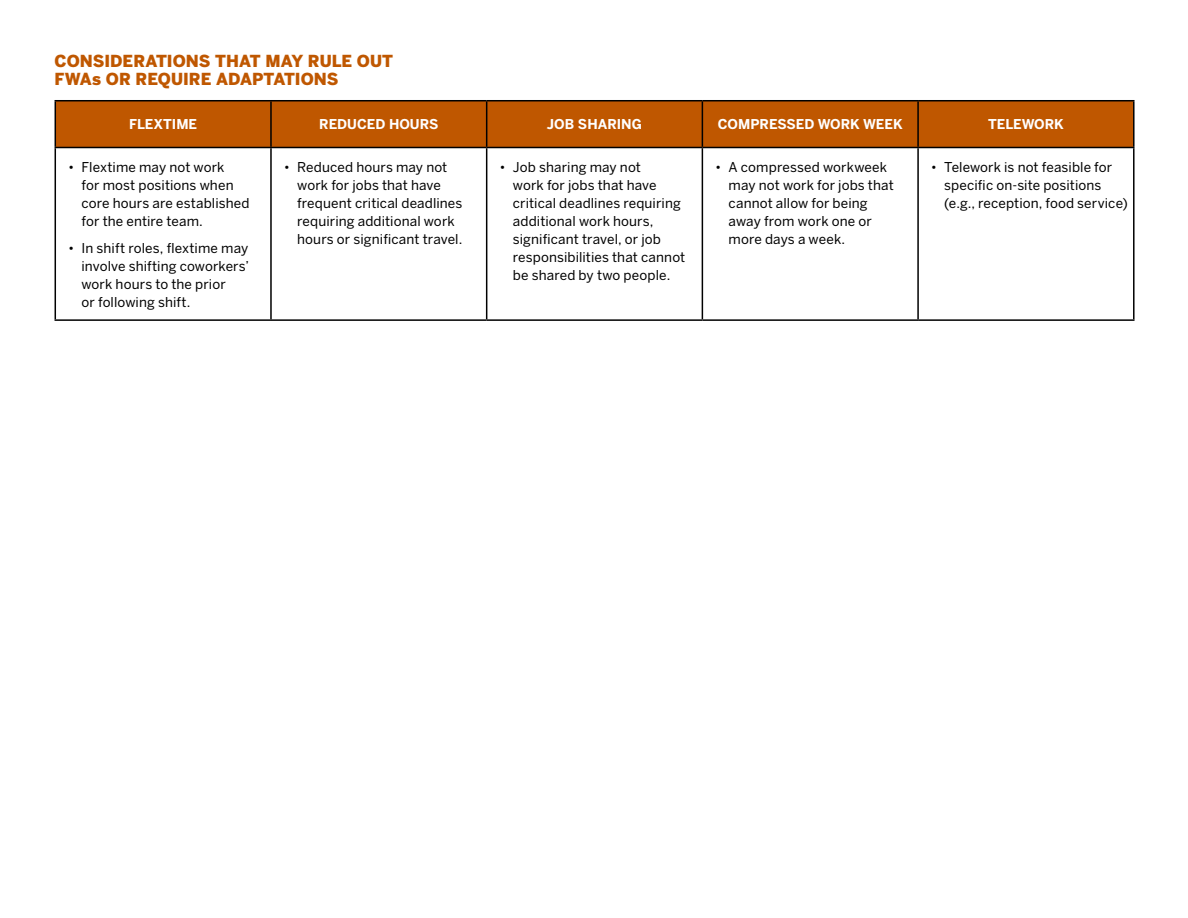
<style>
.page{position:relative;width:1188px;height:918px;background:#fff}
.page>*{position:absolute;margin:0;border:0;box-sizing:border-box;transform-origin:0 0}
.t1{font:900 16.5px/18px "Benton Sans";color:#bf5700}
.t2{font:13.5px/18px "Benton Sans";letter-spacing:.01em;color:#000}
.t3{font:700 13.5px "Benton Sans";color:#fff}
.s1{font-style:inherit}
</style>
<div class="page">
<div style="left:56px;top:101px;width:1077px;height:46px;background:#bf5700"></div>
<hr style="left:55px;top:100px;width:216px;height:1px;background:#000">
<hr style="left:55px;top:101px;width:1px;height:46px;background:#000">
<hr style="left:271px;top:100px;width:216px;height:1px;background:#000">
<hr style="left:270px;top:101px;width:2px;height:46px;background:#000">
<hr style="left:487px;top:100px;width:215px;height:1px;background:#000">
<hr style="left:486px;top:101px;width:1px;height:46px;background:#000">
<hr style="left:702px;top:100px;width:216px;height:1px;background:#000">
<hr style="left:702px;top:101px;width:1px;height:46px;background:#000">
<hr style="left:918px;top:100px;width:217px;height:1px;background:#000">
<hr style="left:917px;top:101px;width:2px;height:46px;background:#000">
<hr style="left:1133px;top:101px;width:2px;height:46px;background:#000">
<hr style="left:55px;top:147px;width:216px;height:1px;background:#000">
<hr style="left:55px;top:148px;width:1px;height:171px;background:#000">
<hr style="left:271px;top:147px;width:216px;height:1px;background:#000">
<hr style="left:270px;top:148px;width:2px;height:171px;background:#000">
<hr style="left:487px;top:147px;width:215px;height:1px;background:#000">
<hr style="left:486px;top:148px;width:1px;height:171px;background:#000">
<hr style="left:702px;top:147px;width:216px;height:1px;background:#000">
<hr style="left:702px;top:148px;width:1px;height:171px;background:#000">
<hr style="left:918px;top:147px;width:217px;height:1px;background:#000">
<hr style="left:917px;top:148px;width:2px;height:171px;background:#000">
<hr style="left:1133px;top:148px;width:2px;height:171px;background:#000">
<hr style="left:55px;top:319px;width:216px;height:2px;background:#000">
<hr style="left:271px;top:319px;width:216px;height:2px;background:#000">
<hr style="left:487px;top:319px;width:215px;height:2px;background:#000">
<hr style="left:702px;top:319px;width:216px;height:2px;background:#000">
<hr style="left:918px;top:319px;width:217px;height:2px;background:#000">
<h2 class="t1" style="left:55px;top:52px;width:340px">CONSIDERATIONS THAT MAY RULE OUT<br>FWAs OR REQUIRE ADAPTATIONS</h2>
<p class="t3" style="left:129px;top:116px;width:70px">FLEXTIME</p>
<p class="t2" style="left:82px;top:158px;width:170px;text-indent:-14px"><span class="s1">•</span> Flextime may not work<br>for most positions when core hours are established for the entire team.</p>
<p class="t2" style="left:82px;top:239px;width:169px;text-indent:-14px"><span class="s1">•</span> In shift roles, flextime may involve shifting coworkers’ work hours to the prior<br>or following shift.</p>
<p class="t3" style="left:319px;top:116px;width:121px">REDUCED HOURS</p>
<p class="t2" style="left:297px;top:158px;width:167px;text-indent:-14px"><span class="s1">•</span> Reduced hours may not work for jobs that have frequent critical deadlines requiring additional work hours or significant travel.</p>
<p class="t3" style="left:547px;top:116px;width:97px">JOB SHARING</p>
<p class="t2" style="left:513px;top:158px;width:174px;text-indent:-14px"><span class="s1">•</span> Job sharing may not<br>work for jobs that have critical deadlines requiring additional work hours, significant travel, or job responsibilities that cannot be shared by two people.</p>
<p class="t3" style="left:718px;top:116px;width:186px">COMPRESSED WORK WEEK</p>
<p class="t2" style="left:729px;top:158px;width:167px;text-indent:-14px"><span class="s1">•</span> A compressed workweek may not work for jobs that cannot allow for being away from work one or more days a week.</p>
<p class="t3" style="left:988px;top:116px;width:77px">TELEWORK</p>
<p class="t2" style="left:944px;top:157px;width:185px;text-indent:-14px"><span class="s1">•</span> Telework is not feasible for specific on-site positions (e.g., reception, food service)</p>
</div>
